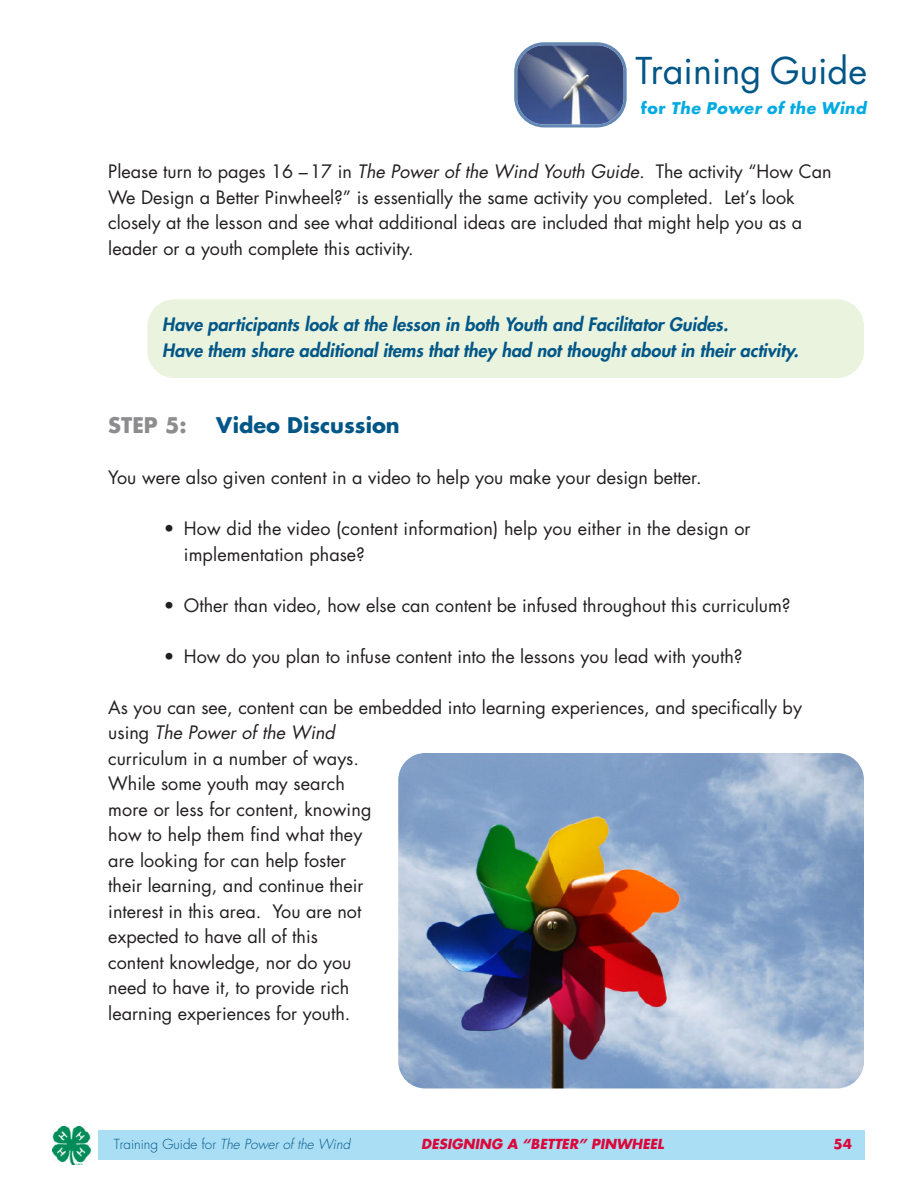
<style>
.page{position:relative;width:918px;height:1188px;background:#fff}
.page>*{position:absolute;margin:0;border:0;box-sizing:border-box;transform-origin:0 0}
.t1{font:36px "Futura";color:#005687}
.t2{font:700 21px "Futura";color:#005687}
.t3{font:700 21px "Futura";color:#8d8c8e}
.t4{font:18px/25.5px "Futura";color:#231f20}
.t5{font:italic 800 18px/25.5px "Futura";color:#005687}
.t6{font:italic 700 15.75px "Futura";letter-spacing:.035em;color:#00abe2}
.t7{font:italic 300 13.5px "Futura";color:#005687}
.t8{font:italic 700 13.5px "Futura";color:#db0639}
.t9{font:700 13.5px "Futura";color:#db0639}
.s1{font-style:normal}
.s2{font-style:italic}
</style>
<div class="page">
<div style="left:147px;top:299px;width:717px;height:79px;background:#e9f3de;border-radius:27px"></div>
<div style="left:98px;top:1130px;width:767px;height:30px;background:#aadef4"></div>
<img style="left:52px;top:1126px;width:40px;height:39px">
<svg style="left:514px;top:42px;width:113px;height:86px;background:#67779d"></svg>
<img style="left:398px;top:753px;width:466px;height:336px;border-radius:27px">
<h1 class="t1" style="left:635px;top:55px;width:233px">Training Guide</h1>
<p class="t6" style="left:641px;top:101px;width:227px"><span class="s1">for</span> The Power of the Wind</p>
<p class="t4" style="left:108px;top:161px;width:725px">Please turn to pages 16 –17 in <span class="s2">The Power of the Wind Youth Guide.</span> The activity “How Can We Design a Better Pinwheel?” is essentially the same activity you completed. Let’s look closely at the lesson and see what additional ideas are included that might help you as a leader or a youth complete this activity.</p>
<p class="t5" style="left:162px;top:313px;width:638px">Have participants look at the lesson in both Youth and Facilitator Guides.<br>Have them share additional items that they had not thought about in their activity.</p>
<p class="t3" style="left:108px;top:416px;width:80px">STEP 5:</p>
<p class="t2" style="left:216px;top:416px;width:185px">Video Discussion</p>
<p class="t4" style="left:108px;top:467px;width:595px">You were also given content in a video to help you make your design better.</p>
<p class="t4" style="left:184px;top:518px;width:568px;text-indent:-20px">• How did the video (content information) help you either in the design or implementation phase?</p>
<p class="t4" style="left:164px;top:594px;width:629px">• Other than video, how else can content be infused throughout this curriculum?</p>
<p class="t4" style="left:164px;top:645px;width:580px">• How do you plan to infuse content into the lessons you lead with youth?</p>
<p class="t4" style="left:108px;top:696px;width:695px">As you can see, content can be embedded into learning experiences, and specifically by using <span class="s2">The Power of the Wind<br></span>curriculum in a number of ways.<br>While some youth may search<br>more or less for content, knowing<br>how to help them find what they<br>are looking for can help foster<br>their learning, and continue their<br>interest in this area. You are not<br>expected to have all of this<br>content knowledge, nor do you<br>need to have it, to provide rich<br>learning experiences for youth.</p>
<p class="t7" style="left:114px;top:1138px;width:238px"><span class="s1">Training Guide for</span> The Power of the Wind</p>
<p class="t8" style="left:421px;top:1138px;width:244px">DESIGNING A “BETTER” PINWHEEL</p>
<p class="t9" style="left:833px;top:1138px;width:20px">54</p>
</div>
